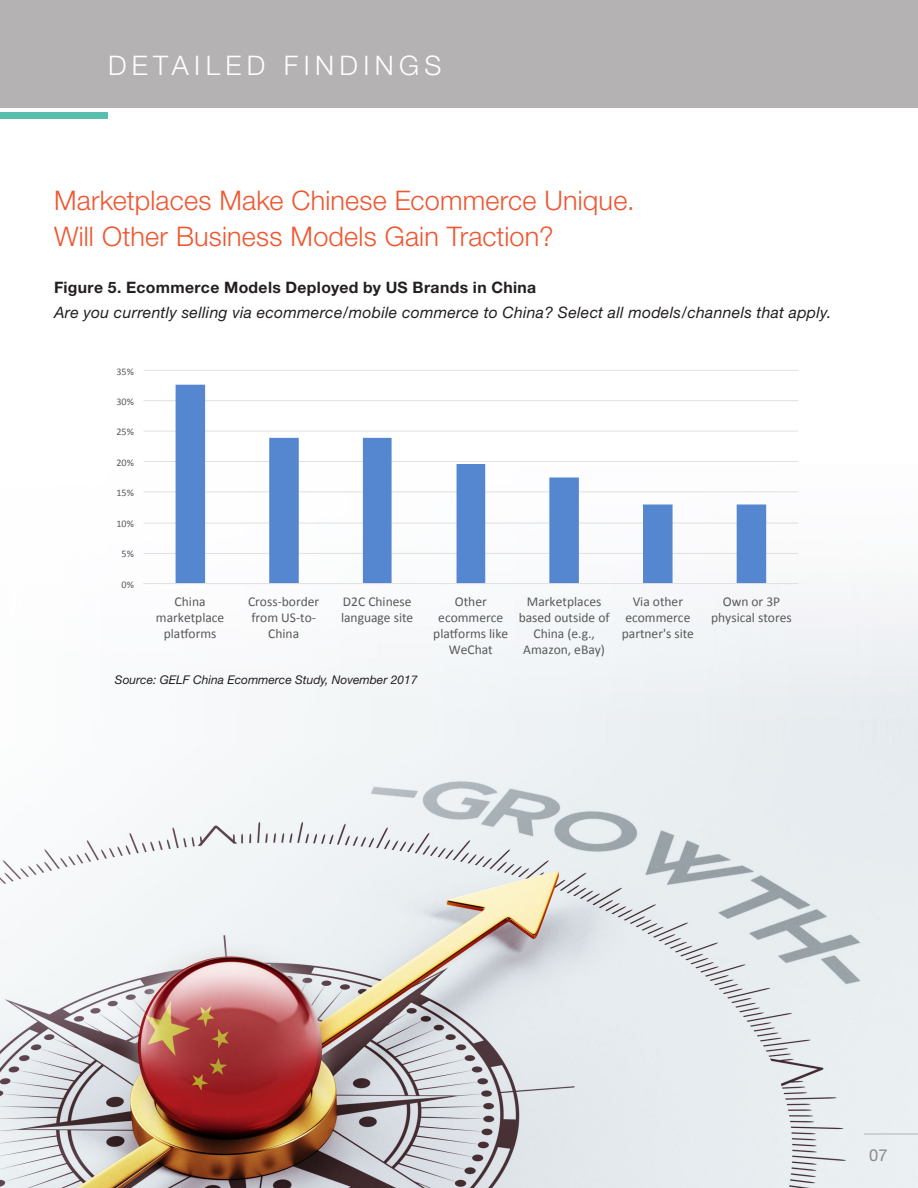
<style>
.page{position:relative;width:918px;height:1188px;background:#fff}
.page>*{position:absolute;margin:0;border:0;box-sizing:border-box;transform-origin:0 0}
.t1{font:300 27px/36px "Helvetica Neue";letter-spacing:.005em;color:#f0562f}
.t2{font:300 27px "Helvetica Neue";letter-spacing:.2em;color:#fff}
.t3{font:16.5px "Helvetica Neue";color:#8a8a8e}
.t4{font:italic 15.75px "Helvetica Neue";letter-spacing:.02em;color:#231f20}
.t5{font:700 15.75px "Helvetica Neue";letter-spacing:.025em;color:#231f20}
.t6{font:13.5px/16px "Calibri";color:#595959;text-align:center}
.t7{font:italic 12px "Helvetica Neue";color:#231f20}
.t8{font:10.05px "Calibri";color:#595959}
</style>
<div class="page">
<img style="left:0;top:370px;width:918px;height:818px">
<hr style="left:144px;top:553px;width:654px;height:1px;background:#e0e0e0">
<hr style="left:144px;top:523px;width:654px;height:1px;background:#e0e0e0">
<hr style="left:144px;top:491px;width:654px;height:1px;background:#e0e0e0">
<hr style="left:144px;top:461px;width:654px;height:1px;background:#e0e0e0">
<hr style="left:144px;top:431px;width:654px;height:1px;background:#e0e0e0">
<hr style="left:144px;top:400px;width:654px;height:1px;background:#e0e0e0">
<hr style="left:144px;top:370px;width:654px;height:1px;background:#e0e0e0">
<svg style="left:176px;top:385px;width:590px;height:198px"></svg>
<hr style="left:143px;top:583px;width:655px;height:1px;background:#e0e0e0">
<div style="left:0;top:0;width:918px;height:108px;background:#b4b2b2"></div>
<div style="left:0;top:112px;width:108px;height:7px;background:#58bfae"></div>
<hr style="left:864px;top:1134px;width:54px;height:1px;background:#b4b2b2">
<h1 class="t2" style="left:108px;top:49px;width:335px">DETAILED FINDINGS</h1>
<h1 class="t1" style="left:54px;top:182px;width:582px">Marketplaces Make Chinese Ecommerce Unique.<br>Will Other Business Models Gain Traction?</h1>
<p class="t5" style="left:54px;top:277px;width:484px">Figure 5. Ecommerce Models Deployed by US Brands in China</p>
<p class="t4" style="left:54px;top:303px;width:779px">Are you currently selling via ecommerce/mobile commerce to China? Select all models/channels that apply.</p>
<p class="t8" style="left:117px;top:365px;width:19px">35%</p>
<p class="t8" style="left:117px;top:395px;width:19px">30%</p>
<p class="t8" style="left:117px;top:426px;width:19px">25%</p>
<p class="t8" style="left:117px;top:456px;width:19px">20%</p>
<p class="t8" style="left:117px;top:487px;width:19px">15%</p>
<p class="t8" style="left:117px;top:517px;width:19px">10%</p>
<p class="t8" style="left:122px;top:548px;width:14px">5%</p>
<p class="t8" style="left:122px;top:578px;width:14px">0%</p>
<p class="t6" style="left:156px;top:593px;width:70px">China marketplace pla5orms</p>
<p class="t6" style="left:248px;top:593px;width:73px">Cross-border from US-to-<br>China</p>
<p class="t6" style="left:341px;top:593px;width:74px;text-align:left">D2C Chinese language site</p>
<p class="t6" style="left:433px;top:593px;width:76px">Other ecommerce pla5orms like<br>WeChat</p>
<p class="t6" style="left:519px;top:593px;width:92px">Marketplaces based outside of<br>China (e.g.,<br>Amazon, eBay)</p>
<p class="t6" style="left:622px;top:593px;width:74px">Via other ecommerce partner's site</p>
<p class="t6" style="left:711px;top:593px;width:82px">Own or 3P physical stores</p>
<p class="t7" style="left:115px;top:673px;width:304px">Source: GELF China Ecommerce Study, November 2017</p>
<p class="t3" style="left:869px;top:1145px;width:20px">07</p>
</div>
